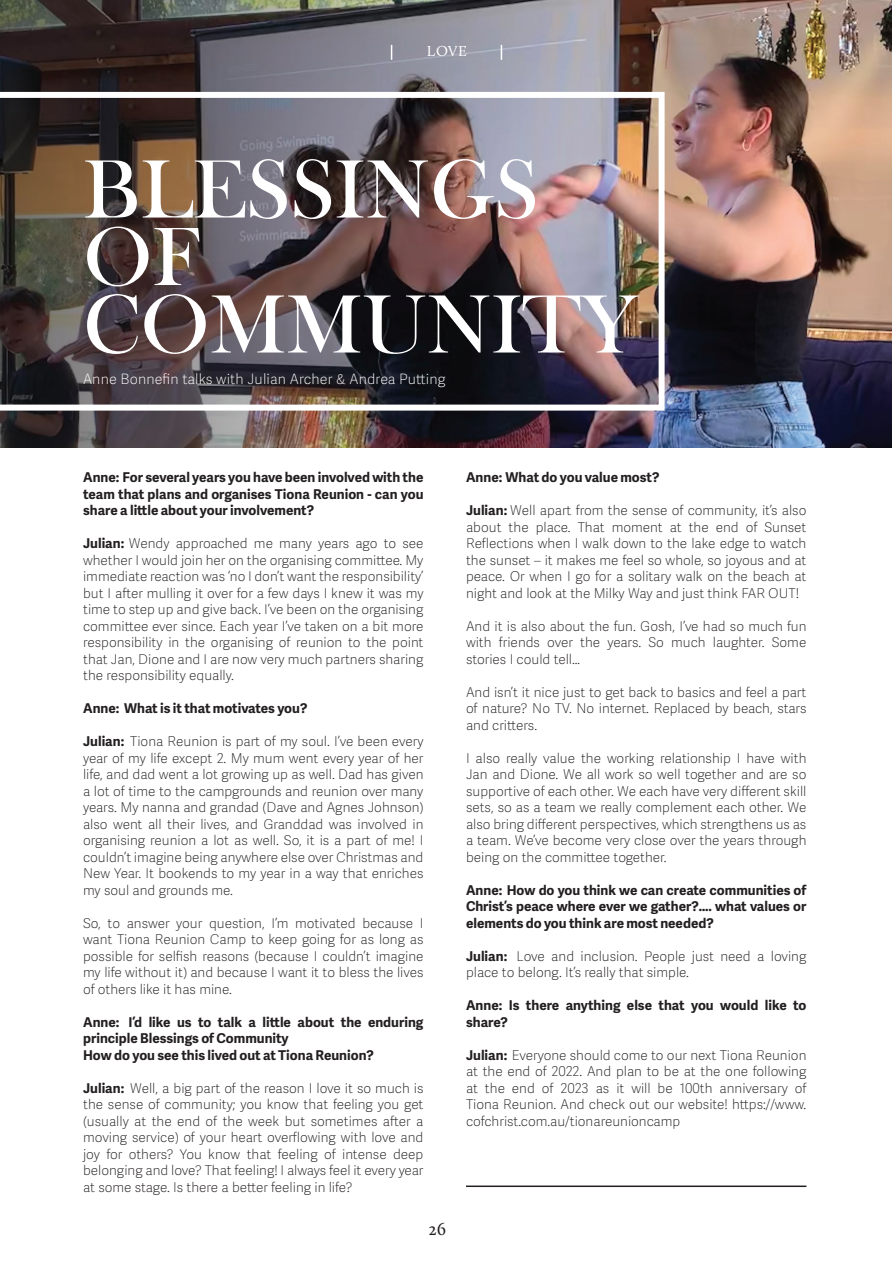
<style>
.page{position:relative;width:892px;height:1264px;background:#fff}
.page>*{position:absolute;margin:0;border:0;box-sizing:border-box;transform-origin:0 0}
.t1{font:85.5px/67.5px "Bask Old Face";color:#fff}
.t2{font:18px "Calluna";color:#231f20}
.t3{font:15px "Calluna";color:#fff}
.t4{font:100 14.25px "Adelle Sans";letter-spacing:.01em;color:#fff}
.t5{font:100 13.5px/16.5px "Adelle Sans";color:#231f20;text-align:justify}
.t6{font:700 13.5px/16.5px "Adelle Sans";color:#231f20;text-align:justify}
.s1{font-weight:700}
</style>
<div class="page">
<img style="left:0;top:0;width:891px;height:447px">
<svg style="left:391px;top:45px;width:1px;height:15px"></svg>
<svg style="left:500px;top:45px;width:2px;height:15px"></svg>
<img style="left:0;top:92px;width:664px;height:318px">
<hr style="left:466px;top:1185px;width:340px;height:1px;background:#231f20">
<p class="t3" style="left:427px;top:42px;width:41px">LOVE</p>
<h1 class="t1" style="left:83px;top:157px;width:555px">BLESSINGS<br>OF<br>COMMUNITY</h1>
<p class="t4" style="left:83px;top:369px;width:364px">Anne Bonnefin talks with Julian Archer &amp; Andrea Putting</p>
<p class="t6" style="left:83px;top:468px;width:342px">Anne: For several years you have been involved with the team that plans and organises Tiona Reunion - can you share a little about your involvement?</p>
<p class="t5" style="left:83px;top:534px;width:342px"><span class="s1">Julian:</span> Wendy approached me many years ago to see whether I would join her on the organising committee. My immediate reaction was ‘no I don’t want the responsibility’ but I after mulling it over for a few days I knew it was my time to step up and give back. I’ve been on the organising committee ever since. Each year I’ve taken on a bit more responsibility in the organising of reunion to the point that Jan, Dione and I are now very much partners sharing the responsibility equally.</p>
<p class="t6" style="left:83px;top:699px;width:226px">Anne: What is it that motivates you?</p>
<p class="t5" style="left:83px;top:732px;width:342px"><span class="s1">Julian:</span> Tiona Reunion is part of my soul. I’ve been every year of my life except 2. My mum went every year of her life, and dad went a lot growing up as well. Dad has given a lot of time to the campgrounds and reunion over many years. My nanna and grandad (Dave and Agnes Johnson) also went all their lives, and Granddad was involved in organising reunion a lot as well. So, it is a part of me! I couldn’t imagine being anywhere else over Christmas and New Year. It bookends to my year in a way that enriches my soul and grounds me.</p>
<p class="t5" style="left:83px;top:914px;width:342px">So, to answer your question, I’m motivated because I want Tiona Reunion Camp to keep going for as long as possible for selfish reasons (because I couldn’t imagine my life without it) and because I want it to bless the lives of others like it has mine.</p>
<p class="t6" style="left:83px;top:1013px;width:342px;text-align:left">Anne: I’d like us to talk a little about the enduring principle Blessings of Community<br>How do you see this lived out at Tiona Reunion?</p>
<p class="t5" style="left:83px;top:1079px;width:342px"><span class="s1">Julian:</span> Well, a big part of the reason I love it so much is the sense of community; you know that feeling you get (usually at the end of the week but sometimes after a moving service) of your heart overflowing with love and joy for others? You know that feeling of intense deep belonging and love? That feeling! I always feel it every year at some stage. Is there a better feeling in life?</p>
<h2 class="t2" style="left:428px;top:1217px;width:19px">26</h2>
<p class="t6" style="left:466px;top:468px;width:195px">Anne: What do you value most?</p>
<p class="t5" style="left:466px;top:501px;width:342px"><span class="s1">Julian:</span> Well apart from the sense of community, it’s also about the place. That moment at the end of Sunset Reflections when I walk down to the lake edge to watch the sunset – it makes me feel so whole, so joyous and at peace. Or when I go for a solitary walk on the beach at night and look at the Milky Way and just think FAR OUT!</p>
<p class="t5" style="left:466px;top:617px;width:342px">And it is also about the fun. Gosh, I’ve had so much fun with friends over the years. So much laughter. Some stories I could tell…</p>
<p class="t5" style="left:466px;top:683px;width:342px">And isn’t it nice just to get back to basics and feel a part of nature? No TV. No internet. Replaced by beach, stars and critters.</p>
<p class="t5" style="left:466px;top:749px;width:342px">I also really value the working relationship I have with Jan and Dione. We all work so well together and are so supportive of each other. We each have very different skill sets, so as a team we really complement each other. We also bring different perspectives, which strengthens us as a team. We’ve become very close over the years through being on the committee together.</p>
<p class="t6" style="left:466px;top:881px;width:342px">Anne: How do you think we can create communities of Christ’s peace where ever we gather?…. what values or elements do you think are most needed?</p>
<p class="t5" style="left:466px;top:947px;width:342px"><span class="s1">Julian:</span> Love and inclusion. People just need a loving place to belong. It’s really that simple.</p>
<p class="t6" style="left:466px;top:996px;width:342px">Anne: Is there anything else that you would like to share?</p>
<p class="t5" style="left:466px;top:1046px;width:342px"><span class="s1">Julian:</span> Everyone should come to our next Tiona Reunion at the end of 2022. And plan to be at the one following at the end of 2023 as it will be 100th anniversary of Tiona Reunion. And check out our website! https://www. cofchrist.com.au/tionareunioncamp</p>
</div>
